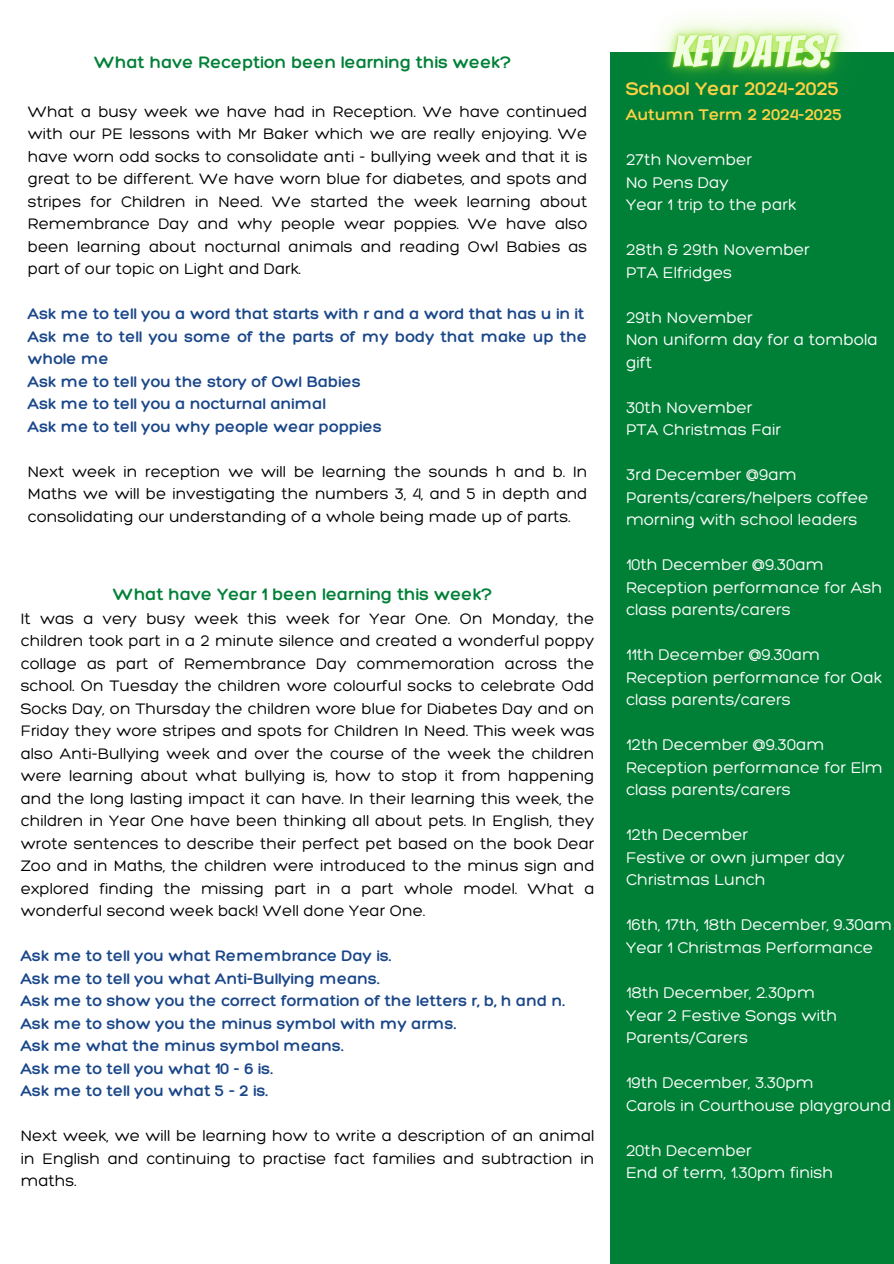
<style>
.page{position:relative;width:894px;height:1264px;background:#fff}
.page>*{position:absolute;margin:0;border:0;box-sizing:border-box;transform-origin:0 0}
.t1{font:300 19.8px "Hero";color:#fcd145}
.t2{font:300 18px "Hero";color:#008037}
.t3{font:300 16.8px/22.5px "Hero";color:#fff}
.t4{font:300 16.8px "Hero";color:#fcd145}
.t5{font:300 16.5px/22.5px "Hero";color:#000;text-align:justify}
.t6{font:300 16.5px/22.5px "Hero";color:#1a4789}
</style>
<div class="page">
<div style="left:609px;top:52px;width:284px;height:1211px;background:#008037"></div>
<img style="left:659px;top:18px;width:189px;height:61px">
<h2 class="t2" style="left:94px;top:51px;width:418px">What have Reception been learning this week?</h2>
<p class="t5" style="left:28px;top:100px;width:561px">What a busy week we have had in Reception. We have continued with our PE lessons with Mr Baker which we are really enjoying. We have worn odd socks to consolidate anti - bullying week and that it is great to be different. We have worn blue for diabetes, and spots and stripes for Children in Need. We started the week learning about Remembrance Day and why people wear poppies. We have also been learning about nocturnal animals and reading Owl Babies as part of our topic on Light and Dark.</p>
<p class="t6" style="left:28px;top:302px;width:558px">Ask me to tell you a word that starts with r and a word that has u in it</p>
<p class="t6" style="left:28px;top:325px;width:561px">Ask me to tell you some of the parts of my body that make up the whole me</p>
<p class="t6" style="left:28px;top:370px;width:334px">Ask me to tell you the story of Owl Babies</p>
<p class="t6" style="left:28px;top:392px;width:299px">Ask me to tell you a nocturnal animal</p>
<p class="t6" style="left:28px;top:415px;width:355px">Ask me to tell you why people wear poppies</p>
<p class="t5" style="left:28px;top:460px;width:561px">Next week in reception we will be learning the sounds h and b. In Maths we will be investigating the numbers 3, 4, and 5 in depth and consolidating our understanding of a whole being made up of parts.</p>
<p class="t2" style="left:113px;top:583px;width:381px">What have Year 1 been learning this week?</p>
<p class="t5" style="left:21px;top:606px;width:575px">It was a very busy week this week for Year One. On Monday, the children took part in a 2 minute silence and created a wonderful poppy collage as part of Remembrance Day commemoration across the school. On Tuesday the children wore colourful socks to celebrate Odd Socks Day, on Thursday the children wore blue for Diabetes Day and on Friday they wore stripes and spots for Children In Need. This week was also Anti-Bullying week and over the course of the week the children were learning about what bullying is, how to stop it from happening and the long lasting impact it can have. In their learning this week, the children in Year One have been thinking all about pets. In English, they wrote sentences to describe their perfect pet based on the book Dear Zoo and in Maths, the children were introduced to the minus sign and explored finding the missing part in a part whole model. What a wonderful second week back! Well done Year One.</p>
<p class="t6" style="left:21px;top:944px;width:372px">Ask me to tell you what Remembrance Day is.</p>
<p class="t6" style="left:21px;top:966px;width:360px">Ask me to tell you what Anti-Bullying means.</p>
<p class="t6" style="left:21px;top:989px;width:545px">Ask me to show you the correct formation of the letters r, b, h and n.</p>
<p class="t6" style="left:21px;top:1011px;width:436px">Ask me to show you the minus symbol with my arms.</p>
<p class="t6" style="left:21px;top:1034px;width:324px">Ask me what the minus symbol means.</p>
<p class="t6" style="left:21px;top:1056px;width:253px">Ask me to tell you what 10 - 6 is.</p>
<p class="t6" style="left:21px;top:1079px;width:248px">Ask me to tell you what 5 - 2 is.</p>
<p class="t5" style="left:21px;top:1124px;width:575px">Next week, we will be learning how to write a description of an animal in English and continuing to practise fact families and subtraction in maths.</p>
<p class="t1" style="left:625px;top:76px;width:215px">School Year 2024-2025</p>
<p class="t4" style="left:625px;top:104px;width:218px">Autumn Term 2 2024-2025</p>
<p class="t3" style="left:625px;top:148px;width:172px">27th November<br>No Pens Day<br>Year 1 trip to the park</p>
<p class="t3" style="left:625px;top:238px;width:185px">28th &amp; 29th November<br>PTA Elfridges</p>
<p class="t3" style="left:625px;top:305px;width:253px">29th November<br>Non uniform day for a tombola gift</p>
<p class="t3" style="left:625px;top:395px;width:157px">30th November<br>PTA Christmas Fair</p>
<p class="t3" style="left:625px;top:463px;width:244px">3rd December @9am<br>Parents/carers/helpers coffee morning with school leaders</p>
<p class="t3" style="left:625px;top:553px;width:258px">10th December @9.30am<br>Reception performance for Ash class parents/carers</p>
<p class="t3" style="left:625px;top:643px;width:257px">11th December @9.30am<br>Reception performance for Oak class parents/carers</p>
<p class="t3" style="left:625px;top:733px;width:258px">12th December @9.30am<br>Reception performance for Elm class parents/carers</p>
<p class="t3" style="left:625px;top:823px;width:220px">12th December<br>Festive or own jumper day<br>Christmas Lunch</p>
<p class="t3" style="left:625px;top:913px;width:268px">16th, 17th, 18th December, 9.30am<br>Year 1 Christmas Performance</p>
<p class="t3" style="left:625px;top:980px;width:213px">18th December, 2.30pm<br>Year 2 Festive Songs with<br>Parents/Carers</p>
<p class="t3" style="left:625px;top:1070px;width:267px">19th December, 3.30pm<br>Carols in Courthouse playground</p>
<p class="t3" style="left:625px;top:1138px;width:209px">20th December<br>End of term, 1.30pm finish</p>
</div>
